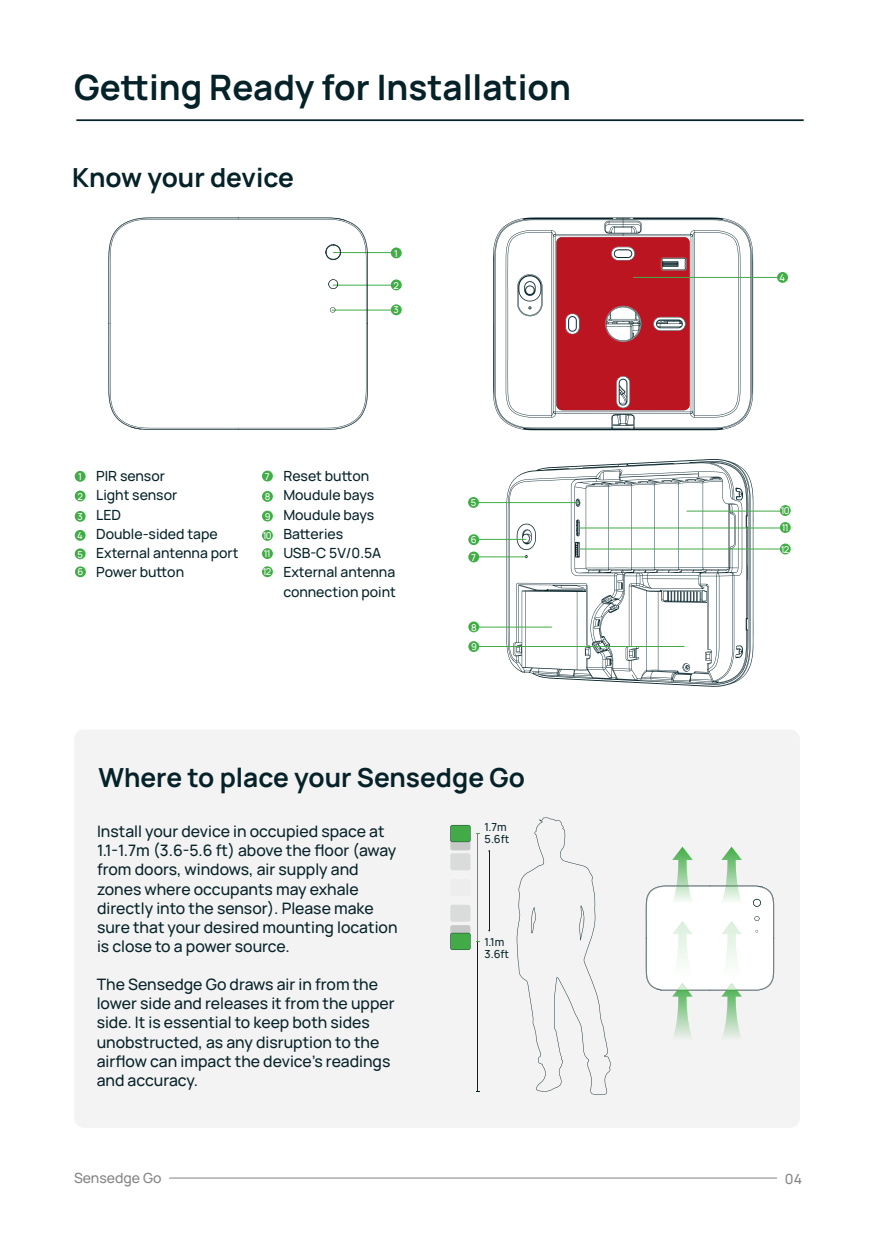
<style>
.page{position:relative;width:874px;height:1241px;background:#fff}
.page>*{position:absolute;margin:0;border:0;box-sizing:border-box;transform-origin:0 0}
.t1{font:700 35px "Manrope";color:#062229}
.t2{font:700 26.25px "Manrope";color:#062229}
.t3{font:500 15.75px/19.2px "Manrope";color:#062229}
.t4{font:500 14px/19.2px "Manrope";color:#062229}
.t5{font:500 14px "Manrope";color:#848484}
.t6{font:500 11.03px/12.6px "Manrope";color:#062229}
.t7{font:500 9.45px/19.9px "Manrope";letter-spacing:-.1em;color:#fff;text-align:justify}
</style>
<div class="page">
<svg style="left:493px;top:217px;width:259px;height:213px"></svg>
<svg style="left:506px;top:459px;width:247px;height:227px"></svg>
<div style="left:74px;top:729px;width:725px;height:398px;background:#f3f3f3;border-radius:10px"></div>
<div style="left:450px;top:833px;width:20px;height:17px;background:#c7c8c8;border-radius:2px"></div>
<div style="left:450px;top:925px;width:20px;height:16px;background:#c7c8c8;border-radius:2px"></div>
<div style="left:450px;top:904px;width:20px;height:17px;background:#dadbdb;border-radius:2px"></div>
<div style="left:450px;top:853px;width:20px;height:17px;background:#dadbdb;border-radius:2px"></div>
<div style="left:450px;top:879px;width:20px;height:17px;background:#ededed;border-radius:2px"></div>
<svg style="left:516px;top:817px;width:95px;height:277px"></svg>
<hr style="left:477px;top:833px;width:1px;height:108px;background:#42ab47">
<hr style="left:488px;top:851px;width:1px;height:79px;background:#062229">
<hr style="left:477px;top:941px;width:1px;height:150px;background:#062229">
<svg style="left:450px;top:824px;width:29px;height:18px"></svg>
<svg style="left:450px;top:932px;width:29px;height:17px"></svg>
<hr style="left:169px;top:1177px;width:607px;height:1px;background:#848484">
<hr style="left:76px;top:119px;width:727px;height:2px;background:#062229">
<hr style="left:332px;top:310px;width:59px;height:1px;background:#42ab47">
<hr style="left:333px;top:252px;width:60px;height:1px;background:#42ab47">
<hr style="left:333px;top:285px;width:58px;height:1px;background:#42ab47">
<hr style="left:477px;top:502px;width:101px;height:1px;background:#42ab47">
<hr style="left:476px;top:646px;width:207px;height:1px;background:#42ab47">
<hr style="left:476px;top:626px;width:75px;height:1px;background:#42ab47">
<hr style="left:476px;top:556px;width:49px;height:1px;background:#42ab47">
<hr style="left:686px;top:510px;width:96px;height:1px;background:#42ab47">
<hr style="left:476px;top:539px;width:49px;height:1px;background:#42ab47">
<hr style="left:579px;top:548px;width:203px;height:1px;background:#42ab47">
<hr style="left:579px;top:527px;width:203px;height:1px;background:#42ab47">
<div style="left:75px;top:566px;width:11px;height:11px;background:#42ad47;border-radius:50%"></div>
<div style="left:262px;top:470px;width:11px;height:11px;background:#42ad47;border-radius:50%"></div>
<div style="left:262px;top:491px;width:11px;height:11px;background:#42ad47;border-radius:50%"></div>
<div style="left:262px;top:510px;width:11px;height:11px;background:#42ad47;border-radius:50%"></div>
<div style="left:468px;top:551px;width:11px;height:11px;background:#42ad47;border-radius:50%"></div>
<div style="left:468px;top:621px;width:11px;height:11px;background:#42ad47;border-radius:50%"></div>
<div style="left:468px;top:641px;width:11px;height:11px;background:#42ad47;border-radius:50%"></div>
<div style="left:262px;top:566px;width:11px;height:11px;background:#42ad47;border-radius:50%"></div>
<div style="left:262px;top:548px;width:11px;height:11px;background:#42ad47;border-radius:50%"></div>
<div style="left:262px;top:530px;width:11px;height:10px;background:#42ad47;border-radius:50%"></div>
<div style="left:779px;top:543px;width:11px;height:11px;background:#42ad47;border-radius:50%"></div>
<div style="left:779px;top:522px;width:11px;height:11px;background:#42ad47;border-radius:50%"></div>
<div style="left:779px;top:505px;width:11px;height:11px;background:#42ad47;border-radius:50%"></div>
<div style="left:75px;top:471px;width:10px;height:10px;background:#42ad47;border-radius:50%"></div>
<div style="left:75px;top:490px;width:10px;height:11px;background:#42ad47;border-radius:50%"></div>
<div style="left:75px;top:511px;width:10px;height:10px;background:#42ad47;border-radius:50%"></div>
<div style="left:75px;top:530px;width:10px;height:10px;background:#42ad47;border-radius:50%"></div>
<div style="left:75px;top:548px;width:10px;height:11px;background:#42ad47;border-radius:50%"></div>
<div style="left:468px;top:534px;width:11px;height:11px;background:#42ad47;border-radius:50%"></div>
<div style="left:468px;top:497px;width:10px;height:11px;background:#42ad47;border-radius:50%"></div>
<svg style="left:108px;top:217px;width:260px;height:213px"></svg>
<div style="left:390px;top:247px;width:11px;height:11px;background:#42ad47;border-radius:50%"></div>
<div style="left:390px;top:279px;width:11px;height:11px;background:#42ad47;border-radius:50%"></div>
<div style="left:390px;top:304px;width:11px;height:11px;background:#42ad47;border-radius:50%"></div>
<svg style="left:556px;top:237px;width:133px;height:173px;background:#bb2a35"></svg>
<hr style="left:633px;top:277px;width:149px;height:1px;background:#42ab47">
<svg style="left:776px;top:272px;width:11px;height:11px"></svg>
<svg style="left:645px;top:846px;width:129px;height:191px"></svg>
<h1 class="t1" style="left:74px;top:63px;width:498px">Getting Ready for Installation</h1>
<h2 class="t2" style="left:72px;top:159px;width:223px">Know your device</h2>
<p class="t7" style="left:394px;top:243px;width:5px">1</p>
<p class="t7" style="left:393px;top:275px;width:7px">2</p>
<p class="t7" style="left:393px;top:299px;width:7px">3</p>
<p class="t4" style="left:96px;top:465px;width:144px">PIR sensor<br>Light sensor<br>LED<br>Double-sided tape<br>External antenna port<br>Power button</p>
<p class="t4" style="left:283px;top:465px;width:114px">Reset button<br>Moudule bays<br>Moudule bays<br>Batteries<br>USB-C 5V/0.5A<br>External antenna connection point</p>
<p class="t7" style="left:265px;top:466px;width:7px">7<br>8<br>9</p>
<p class="t7" style="left:77px;top:466px;width:7px">1<br>2<br>3</p>
<p class="t7" style="left:77px;top:526px;width:7px;line-height:18.6px">4<br>5</p>
<p class="t7" style="left:470px;top:529px;width:7px">6</p>
<p class="t7" style="left:470px;top:492px;width:7px">5</p>
<p class="t7" style="left:263px;top:525px;width:10px">10</p>
<p class="t7" style="left:264px;top:543px;width:8px">11</p>
<p class="t7" style="left:471px;top:546px;width:6px">7</p>
<p class="t7" style="left:263px;top:561px;width:10px">12</p>
<p class="t7" style="left:77px;top:561px;width:7px">6</p>
<p class="t7" style="left:471px;top:616px;width:7px">8<br>9</p>
<h2 class="t2" style="left:98px;top:759px;width:428px">Where to place your Sensedge Go</h2>
<p class="t3" style="left:97px;top:820px;width:302px">Install your device in occupied space at 1.1-1.7m (3.6-5.6 ft) above the floor (away from doors, windows, air supply and zones where occupants may exhale directly into the sensor). Please make sure that your desired mounting location is close to a power source.</p>
<p class="t3" style="left:97px;top:973px;width:299px">The Sensedge Go draws air in from the lower side and releases it from the upper side. It is essential to keep both sides unobstructed, as any disruption to the airflow can impact the device’s readings and accuracy.</p>
<p class="t6" style="left:484px;top:819px;width:26px">1.7m<br>5.6ft</p>
<p class="t6" style="left:484px;top:934px;width:26px">1.1m<br>3.6ft</p>
<p class="t7" style="left:779px;top:267px;width:7px">4</p>
<p class="t7" style="left:780px;top:500px;width:10px">10</p>
<p class="t7" style="left:781px;top:517px;width:8px">11</p>
<p class="t7" style="left:780px;top:538px;width:10px">12</p>
<p class="t5" style="left:74px;top:1167px;width:89px">Sensedge Go</p>
<p class="t5" style="left:784px;top:1169px;width:19px">04</p>
</div>
